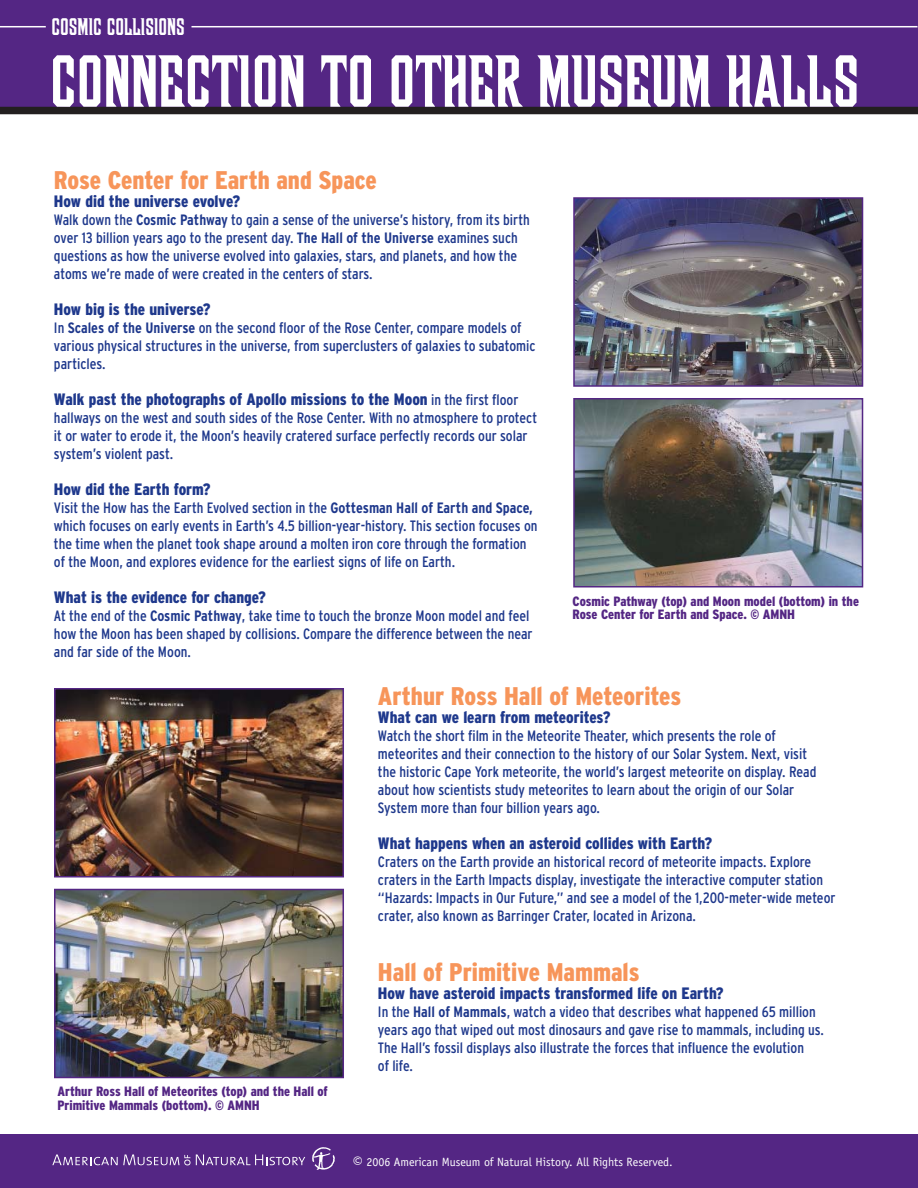
<style>
.page{position:relative;width:918px;height:1188px;background:#fff}
.page>*{position:absolute;margin:0;border:0;box-sizing:border-box;transform-origin:0 0}
.t1{font:73.5px "Cg Wood Block";color:#fff}
.t2{font:900 condensed 25.5px "Interstate";color:#f7955a}
.t3{font:24px "Cg Wood Block";color:#fff}
.t4{font:900 condensed 16.5px "Interstate";color:#1e388c}
.t5{font:condensed 15px/18px "Interstate";color:#1e388c}
.t6{font:900 condensed 13.5px/13.5px "Interstate";color:#542684}
.t7{font:12px "Officina Sans";color:#fff}
.s1{font-weight:700}
.s2{font-weight:400;font-size:15px}
.s3{font-size:18px}
</style>
<div class="page">
<div style="left:0;top:0;width:918px;height:108px;background:#542684"></div>
<div style="left:0;top:107px;width:918px;height:7px;background:#231f20"></div>
<hr style="left:0;top:26px;width:46px;height:1px;background:#fff">
<hr style="left:192px;top:26px;width:726px;height:1px;background:#fff">
<img style="left:576px;top:200px;width:284px;height:184px">
<div style="left:573px;top:197px;width:290px;height:190px;border:2px solid #542684"></div>
<img style="left:576px;top:401px;width:284px;height:184px">
<div style="left:573px;top:398px;width:290px;height:190px;border:2px solid #542684"></div>
<img style="left:57px;top:691px;width:284px;height:184px">
<div style="left:54px;top:688px;width:290px;height:190px;border:2px solid #542684"></div>
<img style="left:57px;top:892px;width:284px;height:183px">
<div style="left:54px;top:889px;width:290px;height:189px;border:2px solid #542684"></div>
<div style="left:0;top:1134px;width:918px;height:54px;background:#542684"></div>
<svg style="left:52px;top:1154px;width:253px;height:11px"></svg>
<svg style="left:312px;top:1147px;width:23px;height:23px"></svg>
<h3 class="t3" style="left:52px;top:12px;width:135px">COSMIC COLLISIONS</h3>
<h1 class="t1" style="left:50px;top:38px;width:811px">CONNECTION TO OTHER MUSEUM HALLS</h1>
<h2 class="t2" style="left:54px;top:170px;width:324px">Rose Center for Earth and Space</h2>
<p class="t4" style="left:54px;top:195px;width:188px">How did the universe evolve?</p>
<p class="t5" style="left:54px;top:212px;width:477px">Walk down the <span class="s1">Cosmic Pathway</span> to gain a sense of the universe’s history, from its birth over 13 billion years ago to the present day. <span class="s1">The Hall of the Universe</span> examines such questions as how the universe evolved into galaxies, stars, and planets, and how the atoms we’re made of were created in the centers of stars.</p>
<p class="t4" style="left:54px;top:303px;width:158px">How big is the universe?</p>
<p class="t5" style="left:54px;top:320px;width:483px">In <span class="s1">Scales of the Universe</span> on the second floor of the Rose Center, compare models of various physical structures in the universe, from superclusters of galaxies to subatomic particles.</p>
<p class="t4" style="left:54px;top:393px;width:466px">Walk past the photographs of Apollo missions to the Moon <span class="s2">in the first floor</span></p>
<p class="t5" style="left:54px;top:410px;width:485px">hallways on the west and south sides of the Rose Center. With no atmosphere to protect it or water to erode it, the Moon’s heavily cratered surface perfectly records our solar system’s violent past.</p>
<p class="t4" style="left:54px;top:483px;width:158px">How did the Earth form?</p>
<p class="t5" style="left:54px;top:500px;width:485px">Visit the How has the Earth Evolved section in the <span class="s1">Gottesman Hall of Earth and Space, </span>which focuses on early events in Earth’s 4.5 billion-year-history. This section focuses on the time when the planet took shape around a molten iron core through the formation of the Moon, and explores evidence for the earliest signs of life on Earth.</p>
<p class="t4" style="left:54px;top:591px;width:213px">What is the evidence for change?</p>
<p class="t5" style="left:54px;top:608px;width:480px">At the end of the <span class="s1">Cosmic Pathway</span>, take time to touch the bronze Moon model and feel how the Moon has been shaped by collisions. Compare the difference between the near and far side of the Moon.</p>
<h2 class="t2" style="left:378px;top:686px;width:305px">Arthur Ross Hall of Meteorites</h2>
<p class="t4" style="left:378px;top:711px;width:234px">What can we learn from meteorites?</p>
<p class="t5" style="left:378px;top:728px;width:440px">Watch the short film in the Meteorite Theater, which presents the role of meteorites and their connection to the history of our Solar System. Next, visit the historic Cape York meteorite, the world’s largest meteorite on display. Read about how scientists study meteorites to learn about the origin of our Solar System more than four billion years ago.</p>
<p class="t4" style="left:378px;top:837px;width:336px">What happens when an asteroid collides with Earth?</p>
<p class="t5" style="left:378px;top:854px;width:459px">Craters on the Earth provide an historical record of meteorite impacts. Explore craters in the Earth Impacts display, investigate the interactive computer station “Hazards: Impacts in Our Future,” and see a model of the 1,200-meter-wide meteor crater, also known as Barringer Crater, located in Arizona.</p>
<h2 class="t2" style="left:378px;top:962px;width:263px">Hall of Primitive Mammals</h2>
<p class="t4" style="left:378px;top:987px;width:347px">How have asteroid impacts transformed life on Earth?</p>
<p class="t5" style="left:378px;top:1004px;width:447px">In the <span class="s1">Hall of Mammals</span>, watch a video that describes what happened 65 million years ago that wiped out most dinosaurs and gave rise to mammals, including us.<br>The Hall’s fossil displays also illustrate the forces that influence the evolution<br>of life.</p>
<p class="t6" style="left:573px;top:595px;width:288px">Cosmic Pathway (top) and Moon model (bottom) in the<br>Rose Center for Earth and Space. © AMNH</p>
<p class="t6" style="left:57px;top:1086px;width:272px">Arthur Ross Hall of Meteorites (top) and the Hall of<br>Primitive Mammals (bottom). © AMNH</p>
<p class="t7" style="left:353px;top:1157px;width:321px"><span class="s3">©</span> 2006 American Museum of Natural History. All Rights Reserved.</p>
</div>
